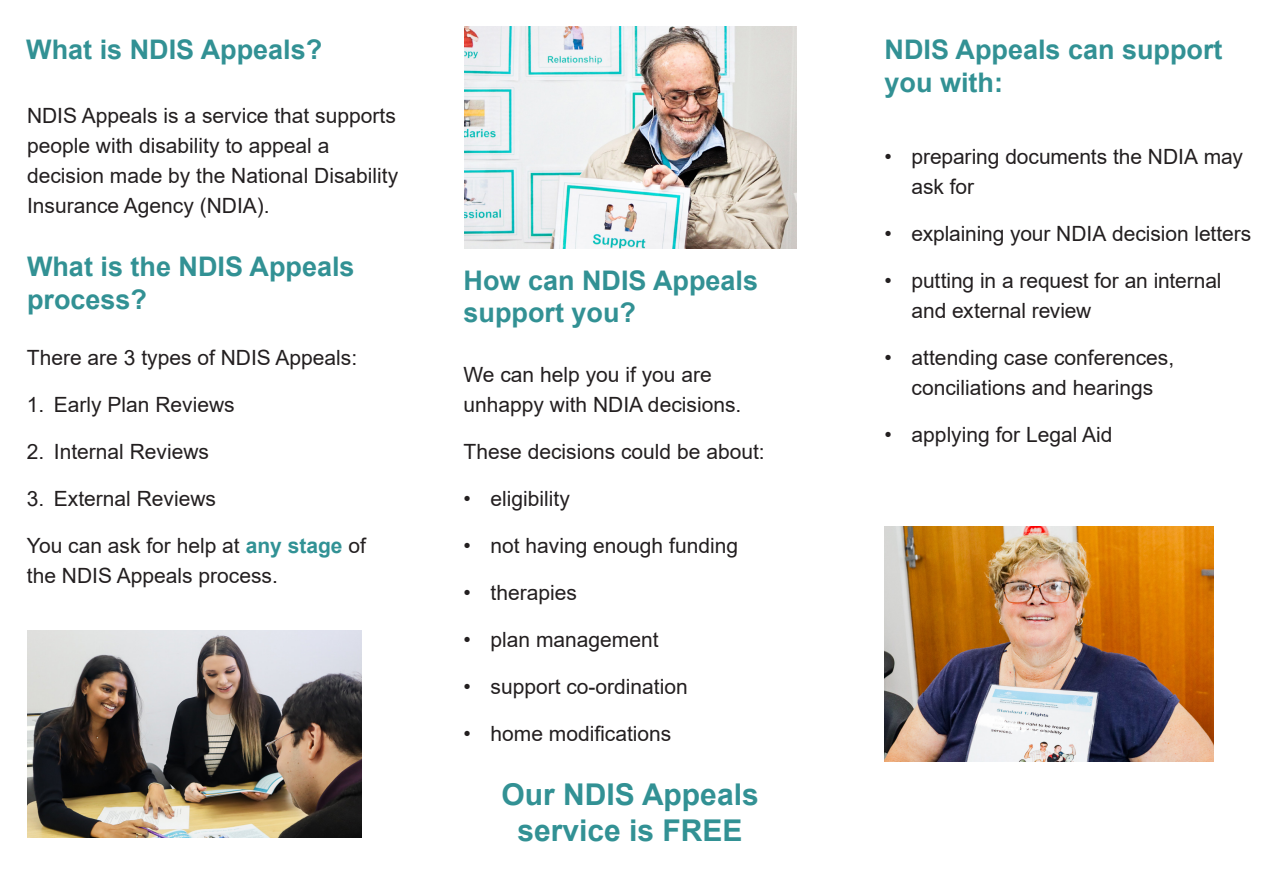
<style>
.page{position:relative;width:1263px;height:893px;background:#fff}
.page>*{position:absolute;margin:0;border:0;box-sizing:border-box;transform-origin:0 0}
.t1{font:700 30px/36px "Arial";color:#329194;text-align:center}
.t2{font:700 27px/32.4px "Arial";color:#329194}
.t3{font:21px/30px "Arial";color:#231f20}
.s1{font-weight:700;color:#319295}
</style>
<div class="page">
<img style="left:884px;top:527px;width:329px;height:234px">
<img style="left:27px;top:631px;width:334px;height:206px">
<img style="left:464px;top:26px;width:332px;height:222px">
<p class="t2" style="left:26px;top:33px;width:298px">What is NDIS Appeals?</p>
<p class="t3" style="left:27px;top:101px;width:373px">NDIS Appeals is a service that supports people with disability to appeal a decision made by the National Disability Insurance Agency (NDIA).</p>
<p class="t2" style="left:27px;top:251px;width:329px">What is the NDIS Appeals process?</p>
<p class="t3" style="left:27px;top:342px;width:332px">There are 3 types of NDIS Appeals:</p>
<p class="t3" style="left:27px;top:389px;width:209px">1. Early Plan Reviews</p>
<p class="t3" style="left:27px;top:436px;width:184px">2. Internal Reviews</p>
<p class="t3" style="left:27px;top:483px;width:191px">3. External Reviews</p>
<p class="t3" style="left:27px;top:530px;width:340px">You can ask for help at <span class="s1">any stage</span> of the NDIS Appeals process.</p>
<p class="t2" style="left:463px;top:265px;width:296px">How can NDIS Appeals support you?</p>
<p class="t3" style="left:463px;top:359px;width:279px">We can help you if you are unhappy with NDIA decisions.</p>
<p class="t3" style="left:463px;top:436px;width:303px">These decisions could be about:</p>
<p class="t3" style="left:463px;top:483px;width:108px">• eligibility</p>
<p class="t3" style="left:463px;top:530px;width:276px">• not having enough funding</p>
<p class="t3" style="left:463px;top:577px;width:115px">• therapies</p>
<p class="t3" style="left:463px;top:624px;width:197px">• plan management</p>
<p class="t3" style="left:463px;top:671px;width:226px">• support co-ordination</p>
<p class="t3" style="left:463px;top:718px;width:209px">• home modifications</p>
<p class="t1" style="left:501px;top:777px;width:259px">Our NDIS Appeals service is FREE</p>
<p class="t2" style="left:884px;top:34px;width:340px">NDIS Appeals can support you with:</p>
<p class="t3" style="left:912px;top:141px;width:333px;text-indent:-27px">• preparing documents the NDIA may ask for</p>
<p class="t3" style="left:885px;top:218px;width:368px">• explaining your NDIA decision letters</p>
<p class="t3" style="left:912px;top:265px;width:311px;text-indent:-27px">• putting in a request for an internal and external review</p>
<p class="t3" style="left:885px;top:342px;width:291px;text-align:center">• attending case conferences, conciliations and hearings</p>
<p class="t3" style="left:885px;top:419px;width:229px">• applying for Legal Aid</p>
</div>
